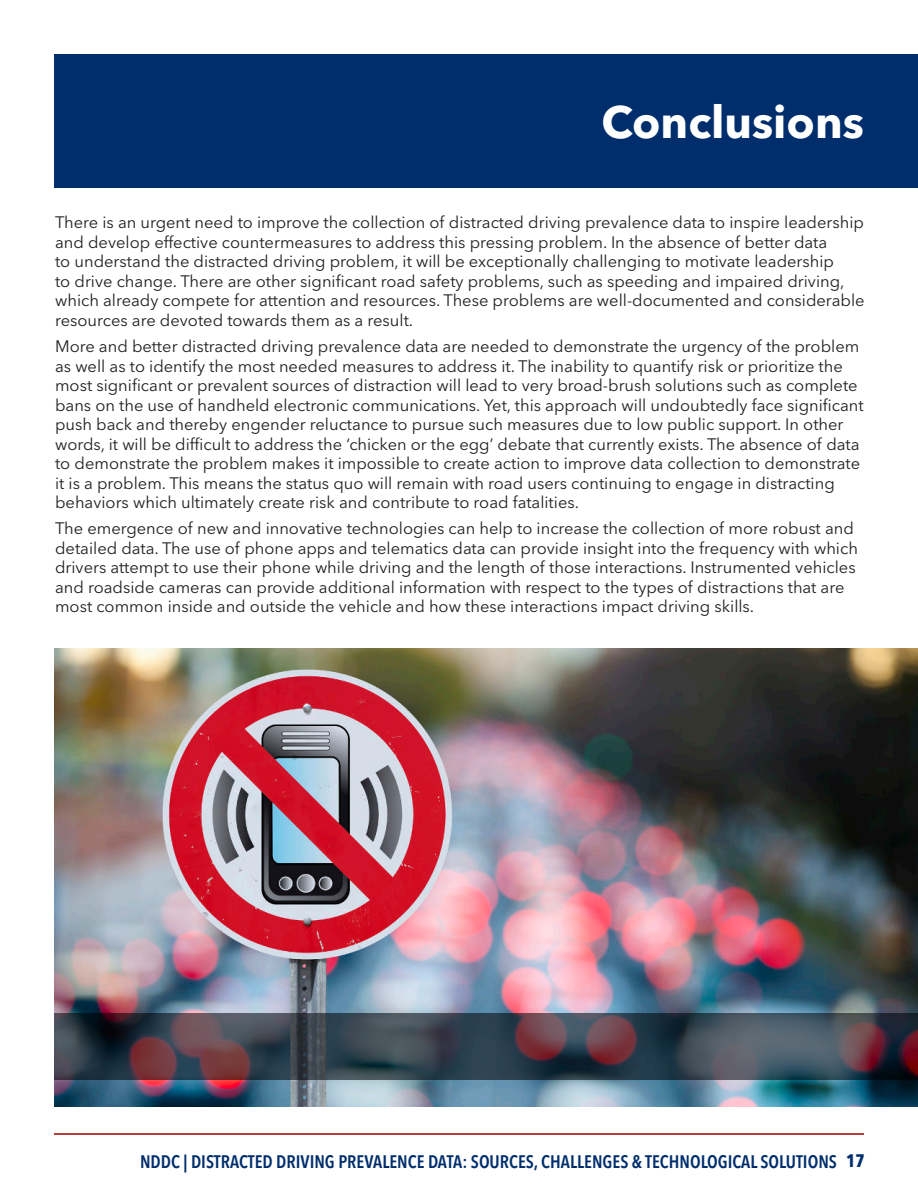
<style>
.page{position:relative;width:918px;height:1188px;background:#fff}
.page>*{position:absolute;margin:0;border:0;box-sizing:border-box;transform-origin:0 0}
.t1{font:700 45px "Avenir Next LT Pro";color:#fff}
.t2{font:600 condensed 18px "Avenir Next LT Pro";color:#002e6d}
.t3{font:16.5px/19.5px "Avenir Next LT Pro";color:#231f20}
.s1{font-weight:700}
</style>
<div class="page">
<div style="left:54px;top:54px;width:864px;height:134px;background:#002e6d"></div>
<hr style="left:54px;top:1133px;width:810px;height:2px;background:#9c0000">
<img style="left:54px;top:648px;width:864px;height:459px">
<svg style="left:54px;top:1013px;width:864px;height:67px;background:#3f414d"></svg>
<h1 class="t1" style="left:601px;top:103px;width:264px">Conclusions</h1>
<p class="t3" style="left:55px;top:214px;width:811px">There is an urgent need to improve the collection of distracted driving prevalence data to inspire leadership and develop effective countermeasures to address this pressing problem. In the absence of better data<br>to understand the distracted driving problem, it will be exceptionally challenging to motivate leadership<br>to drive change. There are other significant road safety problems, such as speeding and impaired driving, which already compete for attention and resources. These problems are well-documented and considerable resources are devoted towards them as a result.</p>
<p class="t3" style="left:55px;top:338px;width:810px">More and better distracted driving prevalence data are needed to demonstrate the urgency of the problem as well as to identify the most needed measures to address it. The inability to quantify risk or prioritize the most significant or prevalent sources of distraction will lead to very broad-brush solutions such as complete bans on the use of handheld electronic communications. Yet, this approach will undoubtedly face significant push back and thereby engender reluctance to pursue such measures due to low public support. In other words, it will be difficult to address the ‘chicken or the egg’ debate that currently exists. The absence of data to demonstrate the problem makes it impossible to create action to improve data collection to demonstrate it is a problem. This means the status quo will remain with road users continuing to engage in distracting behaviors which ultimately create risk and contribute to road fatalities.</p>
<p class="t3" style="left:55px;top:520px;width:804px">The emergence of new and innovative technologies can help to increase the collection of more robust and detailed data. The use of phone apps and telematics data can provide insight into the frequency with which drivers attempt to use their phone while driving and the length of those interactions. Instrumented vehicles and roadside cameras can provide additional information with respect to the types of distractions that are most common inside and outside the vehicle and how these interactions impact driving skills.</p>
<p class="t2" style="left:140px;top:1155px;width:727px">NDDC | DISTRACTED DRIVING PREVALENCE DATA: SOURCES, CHALLENGES &amp; TECHNOLOGICAL SOLUTIONS <span class="s1">17</span></p>
</div>
